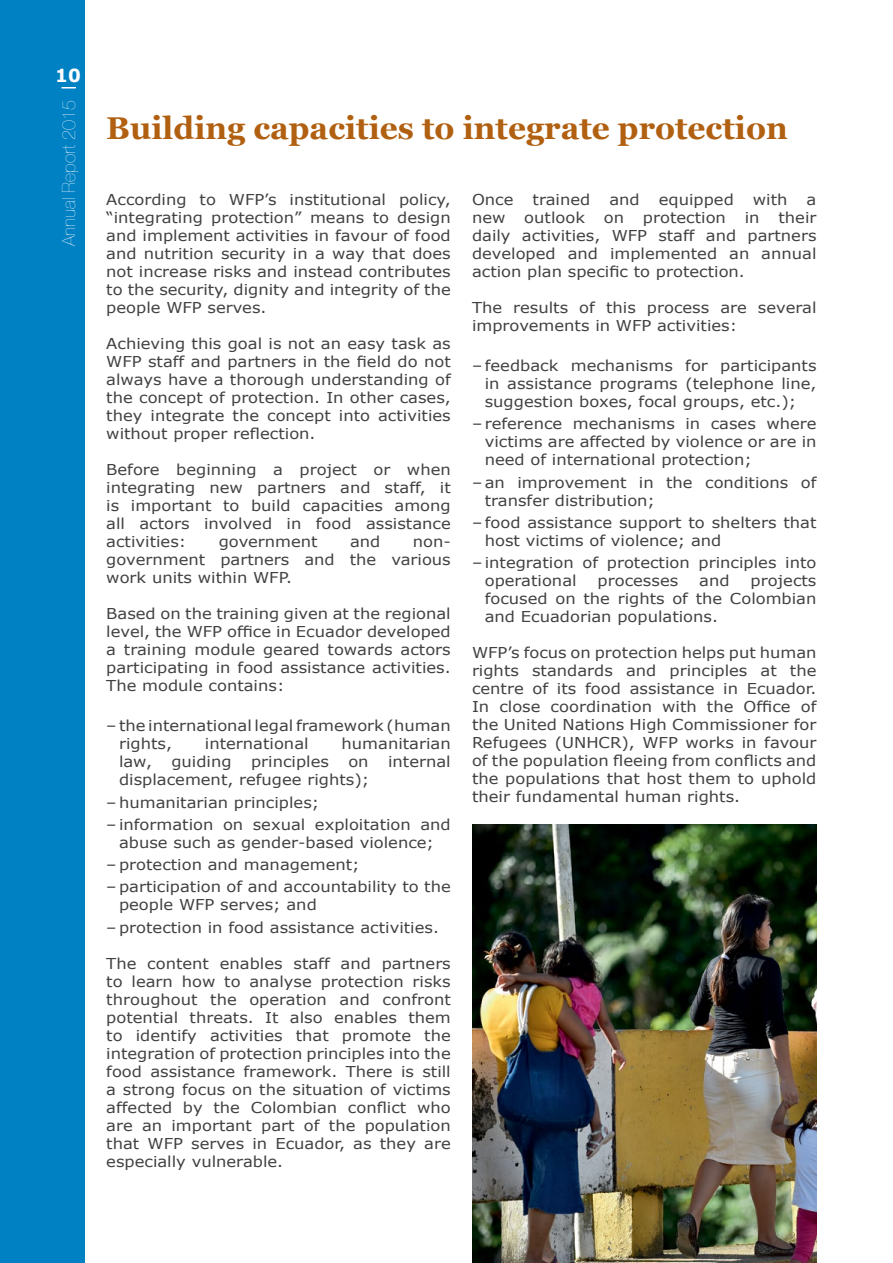
<style>
.page{position:relative;width:893px;height:1263px;background:#fff}
.page>*{position:absolute;margin:0;border:0;box-sizing:border-box;transform-origin:0 0}
.t1{font:700 31.5px "Georgia";color:#b06010}
.t2{font:18px "Helvetica Neue";color:#fff}
.t3{font:700 18px "Verdana";color:#fff}
.t4{font:15px/18px "Verdana";color:#414042;text-align:justify;scale:1.09 1}
</style>
<div class="page">
<div style="left:0;top:0;width:85px;height:1263px;background:#0081c3"></div>
<svg style="left:62px;top:87px;width:14px;height:1px"></svg>
<img style="left:472px;top:825px;width:344px;height:438px">
<p class="t3" style="left:55px;top:63px;width:27px">10</p>
<p class="t2" style="left:58px;top:246px;width:162px;rotate:-90deg">Annual Report 2015 |</p>
<h1 class="t1" style="left:106px;top:108px;width:683px">Building capacities to integrate protection</h1>
<p class="t4" style="left:106px;top:190px;width:318px">According to WFP’s institutional policy, “integrating protection” means to design and implement activities in favour of food and nutrition security in a way that does not increase risks and instead contributes to the security, dignity and integrity of the people WFP serves.</p>
<p class="t4" style="left:106px;top:334px;width:318px">Achieving this goal is not an easy task as WFP staff and partners in the field do not always have a thorough understanding of the concept of protection. In other cases, they integrate the concept into activities without proper reflection.</p>
<p class="t4" style="left:106px;top:460px;width:318px">Before beginning a project or when integrating new partners and staff, it is important to build capacities among all actors involved in food assistance activities:</p>
<p class="t4" style="left:219px;top:532px;width:92px">government</p>
<p class="t4" style="left:350px;top:532px;width:29px">and</p>
<p class="t4" style="left:106px;top:532px;width:318px;text-indent:306px">non&shy;government partners and the various work units within WFP.</p>
<p class="t4" style="left:106px;top:604px;width:318px">Based on the training given at the regional level, the WFP office in Ecuador developed a training module geared towards actors participating in food assistance activities.<br>The module contains:</p>
<p class="t4" style="left:119px;top:717px;width:306px;text-indent:-13px">–the international legal framework (human rights,</p>
<p class="t4" style="left:205px;top:735px;width:97px">international</p>
<p class="t4" style="left:342px;top:735px;width:102px">humanitarian</p>
<p class="t4" style="left:119px;top:753px;width:32px">law,</p>
<p class="t4" style="left:171px;top:753px;width:57px">guiding</p>
<p class="t4" style="left:251px;top:753px;width:73px">principles</p>
<p class="t4" style="left:348px;top:753px;width:20px">on</p>
<p class="t4" style="left:388px;top:753px;width:59px">internal</p>
<p class="t4" style="left:106px;top:768px;width:318px;line-height:22.2px;text-align:left;text-indent:13px">displacement, refugee rights); –humanitarian principles;<br>–information on sexual exploitation and</p>
<p class="t4" style="left:106px;top:831px;width:318px;line-height:22.2px;text-align:left;text-indent:13px">abuse such as gender-based violence; –protection and management; –participation of and accountability to the</p>
<p class="t4" style="left:106px;top:893px;width:307px;line-height:22.2px;text-indent:13px">people WFP serves; and<br>–protection in food assistance activities.</p>
<p class="t4" style="left:106px;top:954px;width:318px">The content enables staff and partners to learn how to analyse protection risks throughout the operation and confront potential threats. It also enables them to identify activities that promote the integration of protection principles into the food assistance framework. There is still a strong focus on the situation of victims affected by the Colombian conflict who are an important part of the population that WFP serves in Ecuador, as they are especially vulnerable.</p>
<p class="t4" style="left:472px;top:190px;width:40px">Once</p>
<p class="t4" style="left:533px;top:190px;width:54px">trained</p>
<p class="t4" style="left:609px;top:190px;width:29px">and</p>
<p class="t4" style="left:659px;top:190px;width:70px">equipped</p>
<p class="t4" style="left:753px;top:190px;width:33px">with</p>
<p class="t4" style="left:807px;top:190px;width:11px">a</p>
<p class="t4" style="left:472px;top:208px;width:32px">new</p>
<p class="t4" style="left:524px;top:208px;width:57px">outlook</p>
<p class="t4" style="left:604px;top:208px;width:20px">on</p>
<p class="t4" style="left:643px;top:208px;width:78px">protection</p>
<p class="t4" style="left:745px;top:208px;width:15px">in</p>
<p class="t4" style="left:472px;top:208px;width:318px;text-indent:306px">their daily activities, WFP staff and partners developed and implemented an annual action plan specific to protection.</p>
<p class="t4" style="left:472px;top:298px;width:318px">The results of this process are several improvements in WFP activities:</p>
<p class="t4" style="left:485px;top:357px;width:306px;text-indent:-13px">–feedback mechanisms for participants in assistance programs (telephone line, suggestion boxes, focal groups, etc.);</p>
<p class="t4" style="left:485px;top:415px;width:306px;text-indent:-13px">–reference mechanisms in cases where victims are affected by violence or are in need of international protection;</p>
<p class="t4" style="left:485px;top:473px;width:306px;text-indent:-13px">–an improvement in the conditions of transfer distribution;</p>
<p class="t4" style="left:485px;top:513px;width:306px;text-indent:-13px">–food assistance support to shelters that host victims of violence; and</p>
<p class="t4" style="left:485px;top:554px;width:306px;text-indent:-13px">–integration of protection principles into operational</p>
<p class="t4" style="left:598px;top:572px;width:75px">processes</p>
<p class="t4" style="left:699px;top:572px;width:29px">and</p>
<p class="t4" style="left:485px;top:572px;width:306px;text-indent:266px">projects focused on the rights of the Colombian and Ecuadorian populations.</p>
<p class="t4" style="left:472px;top:644px;width:318px">WFP’s focus on protection helps put human rights standards and principles at the centre of its food assistance in Ecuador.<br>In close coordination with the Office of the United Nations High Commissioner for Refugees (UNHCR), WFP works in favour of the population fleeing from conflicts and the populations that host them to uphold their fundamental human rights.</p>
</div>
